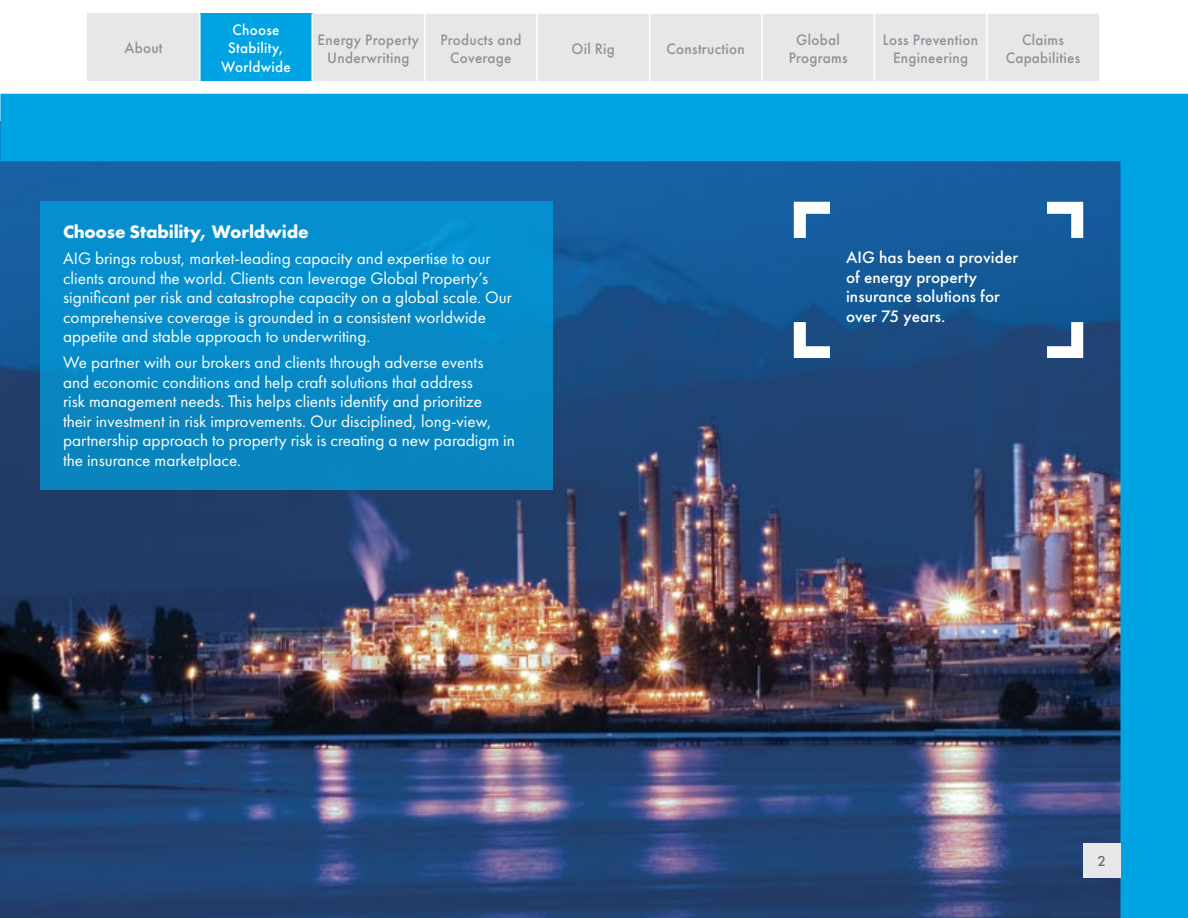
<style>
.page{position:relative;width:1188px;height:918px;background:#fff}
.page>*{position:absolute;margin:0;border:0;box-sizing:border-box;transform-origin:0 0}
.t1{font:700 18.75px "Futura PT";letter-spacing:-.01em;color:#fff}
.t2{font:17.25px/19.5px "Futura PT";color:#fff}
.t3{font:500 17.25px/19.5px "Futura PT";letter-spacing:.005em;color:#fff}
.t4{font:500 15.75px/18px "Futura PT";letter-spacing:.02em;color:#8f9194;text-align:center;scale:.96 1}
.t5{font:500 15.75px/18px "Futura PT";letter-spacing:.02em;color:#fff;text-align:center;scale:.96 1}
.t6{font:500 15px "Futura PT";color:#6d6e71}
</style>
<div class="page">
<img style="left:0;top:94px;width:1188px;height:824px">
<div style="left:1083px;top:843px;width:37px;height:35px;background:#e6e7e8"></div>
<div style="left:87px;top:14px;width:113px;height:67px;background:#e6e7e8"></div>
<div style="left:200px;top:14px;width:112px;height:67px;background:#00a4e3"></div>
<div style="left:313px;top:14px;width:786px;height:67px;background:#e6e7e8"></div>
<hr style="left:424px;top:14px;width:1px;height:67px;background:#fff">
<hr style="left:536px;top:14px;width:2px;height:67px;background:#fff">
<hr style="left:649px;top:14px;width:1px;height:67px;background:#fff">
<hr style="left:761px;top:14px;width:2px;height:67px;background:#fff">
<hr style="left:874px;top:14px;width:1px;height:67px;background:#fff">
<hr style="left:986px;top:14px;width:2px;height:67px;background:#fff">
<hr style="left:311px;top:14px;width:2px;height:67px;background:#fff">
<hr style="left:199px;top:14px;width:2px;height:67px;background:#fff">
<p class="t4" style="left:125px;top:39px;width:41px">About</p>
<p class="t5" style="left:221px;top:21px;width:74px">Choose<br>Stability,<br>Worldwide</p>
<p class="t4" style="left:318px;top:30px;width:107px">Energy Property<br>Underwriting</p>
<p class="t4" style="left:440px;top:30px;width:86px">Products and<br>Coverage</p>
<p class="t4" style="left:572px;top:39px;width:47px">Oil Rig</p>
<p class="t4" style="left:667px;top:39px;width:83px">Construction</p>
<p class="t4" style="left:789px;top:30px;width:63px">Global<br>Programs</p>
<p class="t4" style="left:883px;top:30px;width:101px">Loss Prevention<br>Engineering</p>
<p class="t4" style="left:1006px;top:30px;width:79px">Claims<br>Capabilities</p>
<p class="t1" style="left:63px;top:220px;width:247px">Choose Stability, Worldwide</p>
<p class="t2" style="left:63px;top:249px;width:451px">AIG brings robust, market-leading capacity and expertise to our clients around the world. Clients can leverage Global Property’s significant per risk and catastrophe capacity on a global scale. Our comprehensive coverage is grounded in a consistent worldwide appetite and stable approach to underwriting.</p>
<p class="t2" style="left:63px;top:353px;width:453px">We partner with our brokers and clients through adverse events<br>and economic conditions and help craft solutions that address<br>risk management needs. This helps clients identify and prioritize<br>their investment in risk improvements. Our disciplined, long-view, partnership approach to property risk is creating a new paradigm in the insurance marketplace.</p>
<p class="t3" style="left:846px;top:248px;width:174px">AIG has been a provider of energy property insurance solutions for over 75 years.</p>
<p class="t6" style="left:1098px;top:852px;width:10px">2</p>
</div>
